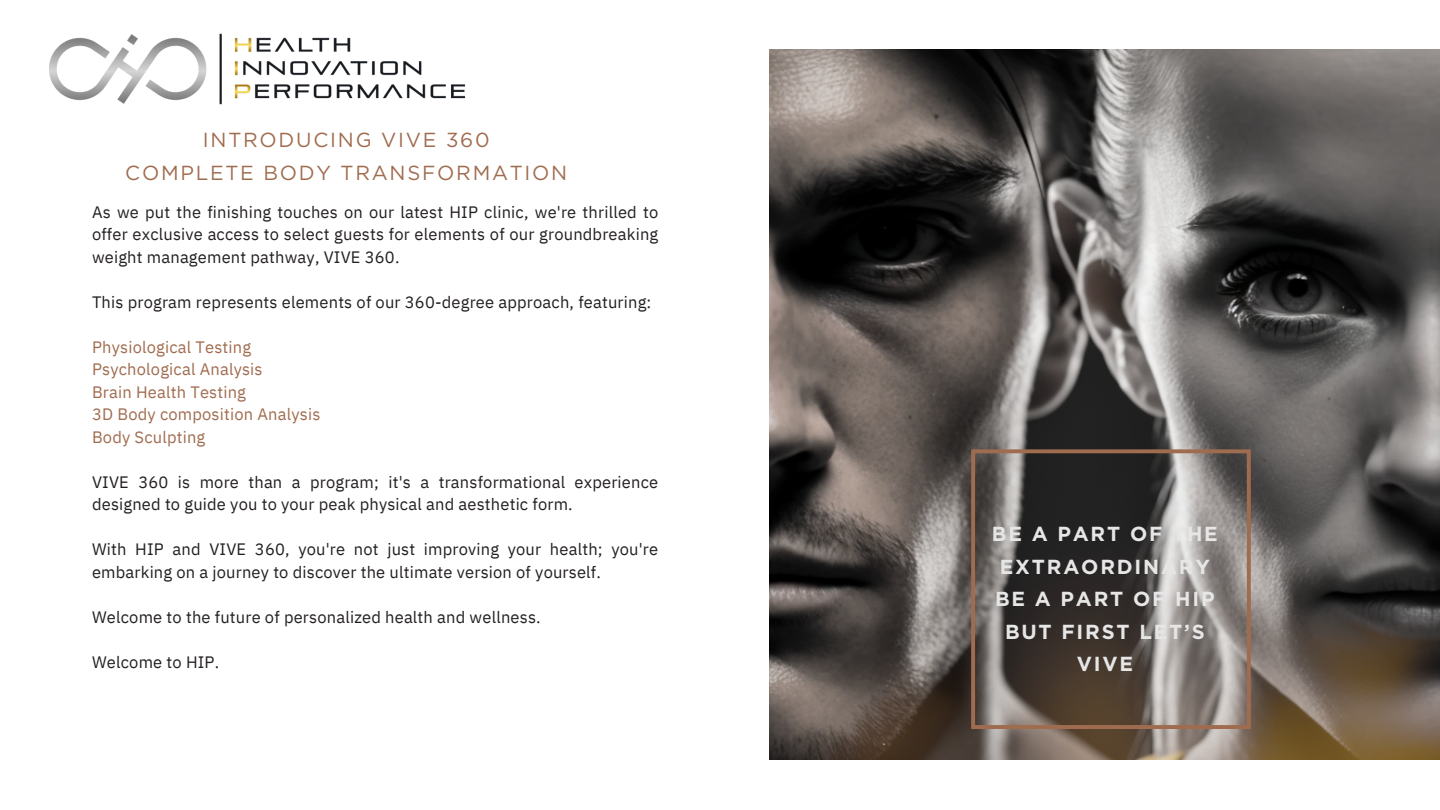
<style>
.page{position:relative;width:1440px;height:810px;background:#fff}
.page>*{position:absolute;margin:0;border:0;box-sizing:border-box;transform-origin:0 0}
.t1{font:700 20.25px/32.7px "Gotham";letter-spacing:.09em;color:#e7e6e6;text-align:center}
.t2{font:20.25px "Gotham";letter-spacing:.085em;color:#a06c4f}
.t3{font:16.5px/22.5px "IBM Plex Sans";letter-spacing:.01em;color:#231f20}
.t4{font:16.5px "IBM Plex Sans";letter-spacing:.01em;color:#a06c4f}
</style>
<div class="page">
<img style="left:770px;top:49px;width:670px;height:710px">
<svg style="left:971px;top:449px;width:280px;height:280px;background:#645d58"></svg>
<img style="left:49px;top:33px;width:417px;height:72px">
<p class="t2" style="left:203px;top:128px;width:288px">INTRODUCING VIVE 360</p>
<p class="t2" style="left:125px;top:161px;width:444px">COMPLETE BODY TRANSFORMATION</p>
<p class="t3" style="left:92px;top:200px;width:568px;text-align:justify">As we put the finishing touches on our latest HIP clinic, we're thrilled to offer exclusive access to select guests for elements of our groundbreaking weight management pathway, VIVE 360.</p>
<p class="t3" style="left:92px;top:290px;width:561px">This program represents elements of our 360-degree approach, featuring:</p>
<p class="t4" style="left:92px;top:336px;width:161px">Physiological Testing</p>
<p class="t4" style="left:92px;top:358px;width:172px">Psychological Analysis</p>
<p class="t4" style="left:92px;top:381px;width:155px">Brain Health Testing</p>
<p class="t4" style="left:92px;top:403px;width:230px">3D Body composition Analysis</p>
<p class="t4" style="left:92px;top:426px;width:115px">Body Sculpting</p>
<p class="t3" style="left:92px;top:470px;width:568px">VIVE 360 is more than a program; it's a transformational experience designed to guide you to your peak physical and aesthetic form.</p>
<p class="t3" style="left:92px;top:538px;width:568px">With HIP and VIVE 360, you're not just improving your health; you're embarking on a journey to discover the ultimate version of yourself.</p>
<p class="t3" style="left:92px;top:605px;width:450px">Welcome to the future of personalized health and wellness.</p>
<p class="t3" style="left:92px;top:650px;width:129px">Welcome to HIP.</p>
<p class="t1" style="left:992px;top:517px;width:228px">BE A PART OF THE<br>EXTRAORDINARY</p>
<p class="t1" style="left:995px;top:583px;width:221px">BE A PART OF HIP<br>BUT FIRST LET’S<br>VIVE</p>
</div>
